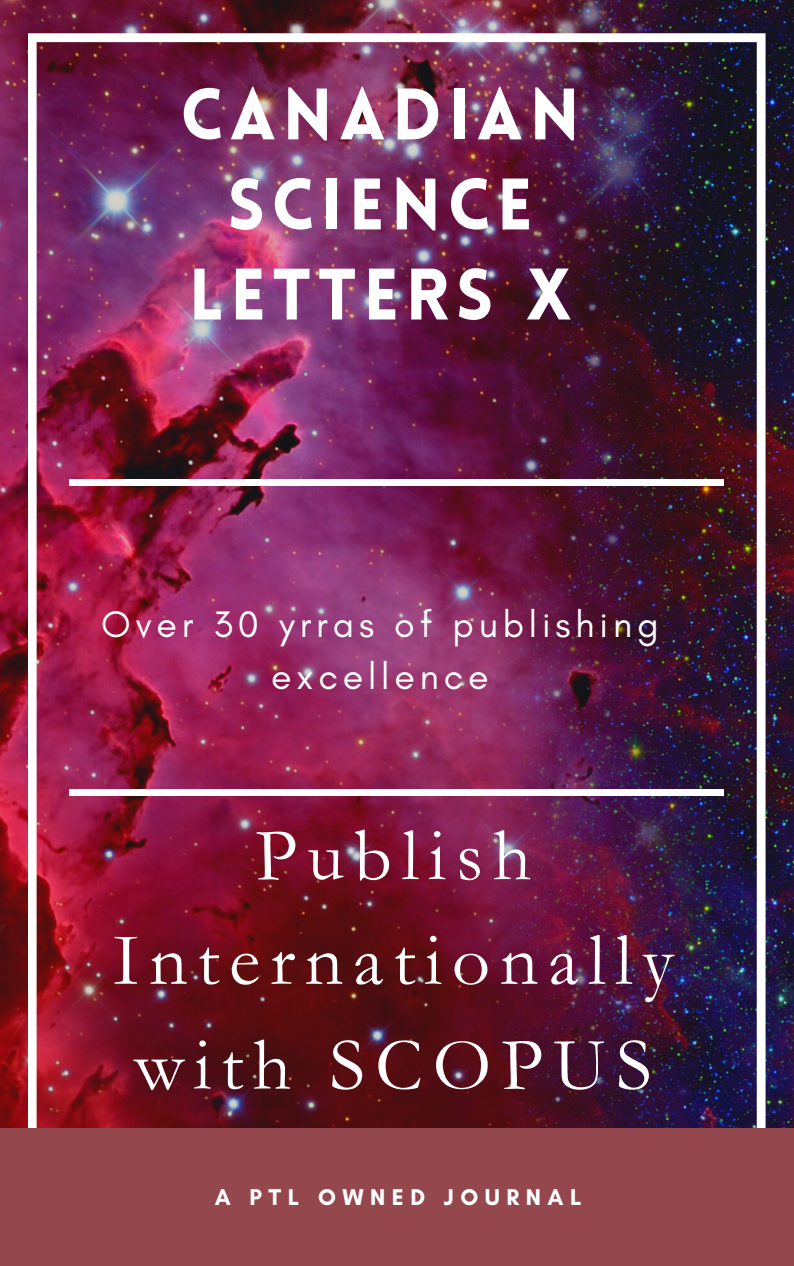
<style>
.page{position:relative;width:794px;height:1266px;background:#fff}
.page>*{position:absolute;margin:0;border:0;box-sizing:border-box;transform-origin:0 0}
.t1{font:75px/104.7px "Garamond";letter-spacing:.13em;color:#fff;text-align:center}
.t2{font:900 71.18px/90.1px "Lovelo";letter-spacing:.09em;color:#fff;text-align:center}
.t3{font:37.5px/52.3px "Glacial Indifference";letter-spacing:.13em;color:#fff;text-align:center}
.t4{font:700 23.25px "Glacial Indifference";letter-spacing:.28em;color:#fff}
</style>
<div class="page">
<img style="left:0;top:0;width:793px;height:1128px">
<img style="left:28px;top:33px;width:737px;height:1095px">
<div style="left:69px;top:790px;width:654px;height:5px;background:#fff"></div>
<div style="left:70px;top:480px;width:653px;height:5px;background:#fff"></div>
<div style="left:0;top:1128px;width:793px;height:138px;background:#94484d"></div>
<h2 class="t2" style="left:180px;top:76px;width:400px">CANADIAN<br>SCIENCE<br>LETTERS X</h2>
<p class="t3" style="left:101px;top:597px;width:558px">Over 30 yrras of publishing excellence</p>
<h1 class="t1" style="left:113px;top:804px;width:562px">Publish<br>Internationally with SCOPUS</h1>
<p class="t4" style="left:214px;top:1183px;width:368px">A PTL OWNED JOURNAL</p>
</div>
